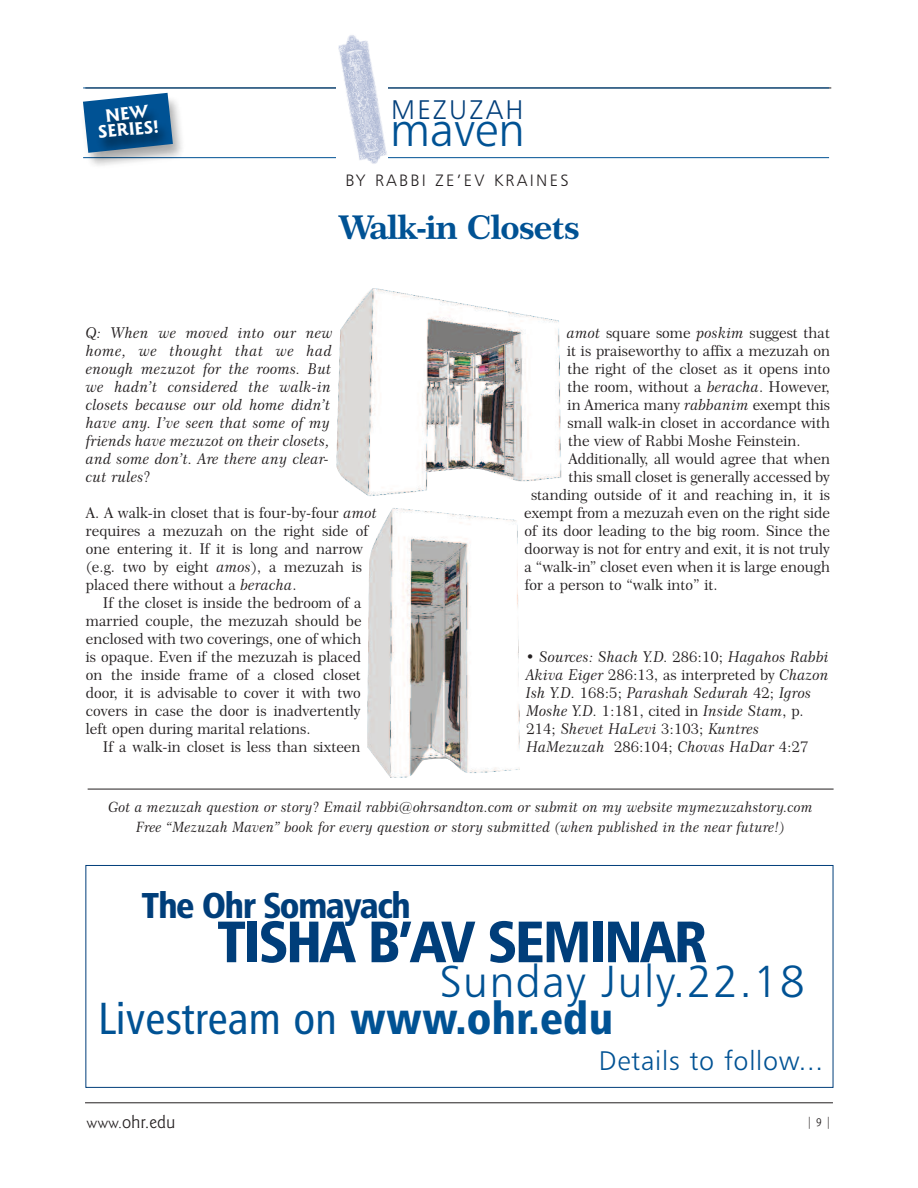
<style>
.page{position:relative;width:918px;height:1188px;background:#fff}
.page>*{position:absolute;margin:0;border:0;box-sizing:border-box;transform-origin:0 0}
.t1{font:58.5px "Humanist 777 BT Black Condensed B";letter-spacing:-.04em;color:#003e7a}
.t2{font:48px "Humanist 777 BT Light B";color:#005294}
.t3{font:45px "Humanist 777 BT Roman Condensed B";color:#005294}
.t4{font:45px "Humanist 777 BT Light B";letter-spacing:.03em;color:#005294}
.t5{font:36px "Humanist 777 BT Black Condensed B";letter-spacing:-.04em;color:#003e7a}
.t6{font:33px "Century 751 BT Bold B";letter-spacing:-.03em;color:#005294}
.t7{font:27px "Humanist 777 BT Light B";letter-spacing:.03em;color:#005294}
.t8{font:27px "Humanist 777 BT Light B";letter-spacing:.085em;color:#003e7a}
.t9{font:300 18px "Goudy Sans IT Cby BT";color:#231f20}
.t10{font:700 18px/15.6px "Goudy Sans IT Cby BT";color:#fff;text-align:center}
.t11{font:16.5px "Humanist 777 BT Light B";letter-spacing:.14em;color:#231f20}
.t12{font:15px/18px "Century 751 BT Roman No 2 B";color:#231f20}
.t13{font:15px/18px "Century 751 BT No 2 Italic B";color:#231f20}
.t14{font:14.25px/20.1px "Century 751 BT No 2 Italic B";color:#231f20;text-align:center}
.t15{font:300 12px "Goudy Sans IT Cby BT";color:#231f20}
.s1{font-family:"Century 751 BT No 2 Italic B"}
.s2{font-family:"Century 751 BT Roman No 2 B"}
.s3{font-family:"Humanist 777 BT Black Condensed B"}
.s4{font-size:15px}
</style>
<div class="page">
<hr style="left:85px;top:1103px;width:748px;height:1px;background:#231f20">
<hr style="left:83px;top:157px;width:746px;height:1px;background:#005294">
<hr style="left:85px;top:88px;width:746px;height:1px;background:#231f20">
<hr style="left:83px;top:88px;width:746px;height:1px;background:#005294">
<img style="left:83px;top:87px;width:111px;height:79px">
<img style="left:337px;top:35px;width:50px;height:129px">
<hr style="left:88px;top:789px;width:746px;height:1px;background:#231f20">
<img style="left:336px;top:288px;width:225px;height:208px">
<img style="left:367px;top:508px;width:153px;height:270px">
<div style="left:85px;top:865px;width:748px;height:223px;border:1px solid #003e7a"></div>
<p class="t10" style="left:96px;top:109px;width:63px;rotate:-6deg">NEW<br>SERIES!</p>
<h3 class="t8" style="left:391px;top:94px;width:134px">MEZUZAH</h3>
<h2 class="t2" style="left:390px;top:101px;width:137px">maven</h2>
<p class="t11" style="left:345px;top:171px;width:225px">BY RABBI ZE’EV KRAINES</p>
<h3 class="t6" style="left:339px;top:208px;width:243px">Walk-in Closets</h3>
<p class="t13" style="left:86px;top:324px;width:248px">Q: When we moved into our new home, we thought that we had enough mezuzot for the rooms. But we hadn’t considered the walk-in closets because our old home didn’t have any. I’ve seen that some of my friends have mezuzot on their closets, and some don’t. Are there any clear&shy;cut rules?</p>
<p class="t12" style="left:86px;top:504px;width:293px">A. A walk-in closet that is four-by-four <span class="s1">amot </span>requires a mezuzah on the right side of one entering it. If it is long and narrow (e.g. two by eight <span class="s1">amos</span>), a mezuzah is placed there without a <span class="s1">beracha</span>.</p>
<p class="t12" style="left:86px;top:594px;width:277px;text-align:justify;text-indent:17px">If the closet is inside the bedroom of a married couple, the mezuzah should be enclosed with two coverings, one of which is opaque. Even if the mezuzah is placed on the inside frame of a closed closet door, it is advisable to cover it with two covers in case the door is inadvertently left open during marital relations.</p>
<p class="t12" style="left:103px;top:738px;width:259px">If a walk-in closet is less than sixteen</p>
<p class="t12" style="left:567px;top:324px;width:265px"><span class="s1">amot</span> square some <span class="s1">poskim</span> suggest that</p>
<p class="t12" style="left:567px;top:342px;width:264px">it is praiseworthy to affix a mezuzah on</p>
<p class="t12" style="left:567px;top:360px;width:264px">the right of the closet as it opens into</p>
<p class="t12" style="left:568px;top:378px;width:264px">the room, without a <span class="s1">beracha</span>. However,</p>
<p class="t12" style="left:568px;top:396px;width:264px">in America many <span class="s1">rabbanim</span> exempt this</p>
<p class="t12" style="left:568px;top:414px;width:264px">small walk-in closet in accordance with</p>
<p class="t12" style="left:568px;top:432px;width:234px">the view of Rabbi Moshe Feinstein.</p>
<p class="t12" style="left:569px;top:450px;width:263px">Additionally, all would agree that when</p>
<p class="t12" style="left:569px;top:468px;width:263px">this small closet is generally accessed by</p>
<p class="t12" style="left:531px;top:486px;width:300px">standing outside of it and reaching in, it is</p>
<p class="t12" style="left:524px;top:504px;width:307px">exempt from a mezuzah even on the right side</p>
<p class="t12" style="left:524px;top:522px;width:307px">of its door leading to the big room. Since the</p>
<p class="t12" style="left:524px;top:540px;width:307px">doorway is not for entry and exit, it is not truly</p>
<p class="t12" style="left:525px;top:558px;width:307px">a “walk-in” closet even when it is large enough</p>
<p class="t12" style="left:525px;top:576px;width:194px">for a person to “walk into” it.</p>
<p class="t13" style="left:526px;top:648px;width:304px">• Sources: Shach Y.D. <span class="s2">286:10;</span> Hagahos Rabbi</p>
<p class="t12" style="left:526px;top:666px;width:304px"><span class="s1">Akiva Eiger</span> 286:13, as interpreted by <span class="s1">Chazon</span></p>
<p class="t13" style="left:526px;top:684px;width:287px">Ish Y.D. <span class="s2">168:5;</span> Parashah Sedurah <span class="s2">42;</span> Igros Moshe Y.D. <span class="s2">1:181, cited in</span> Inside Stam<span class="s2">, p.<br>214;</span> Shevet HaLevi <span class="s2">3:103;</span> Kuntres HaMezuzah <span class="s2">286:104;</span> Chovas HaDar <span class="s2">4:27</span></p>
<p class="t14" style="left:108px;top:797px;width:706px">Got a mezuzah question or story? Email rabbi@ohrsandton.com or submit on my website mymezuzahstory.com<br>Free “Mezuzah Maven” book for every question or story submitted (when published in the near future!)</p>
<h3 class="t5" style="left:142px;top:885px;width:271px">The Ohr Somayach</h3>
<h1 class="t1" style="left:217px;top:908px;width:491px">TISHA B’AV SEMINAR</h1>
<h3 class="t4" style="left:439px;top:955px;width:367px">Sunday July.22.18</h3>
<h3 class="t3" style="left:98px;top:992px;width:517px">Livestream on <span class="s3">www.ohr.edu</span></h3>
<h3 class="t7" style="left:599px;top:1045px;width:226px">Details to follow...</h3>
<p class="t9" style="left:87px;top:1111px;width:90px"><span class="s4">www.</span>ohr.edu</p>
<p class="t15" style="left:806px;top:1115px;width:27px">|9|</p>
</div>
